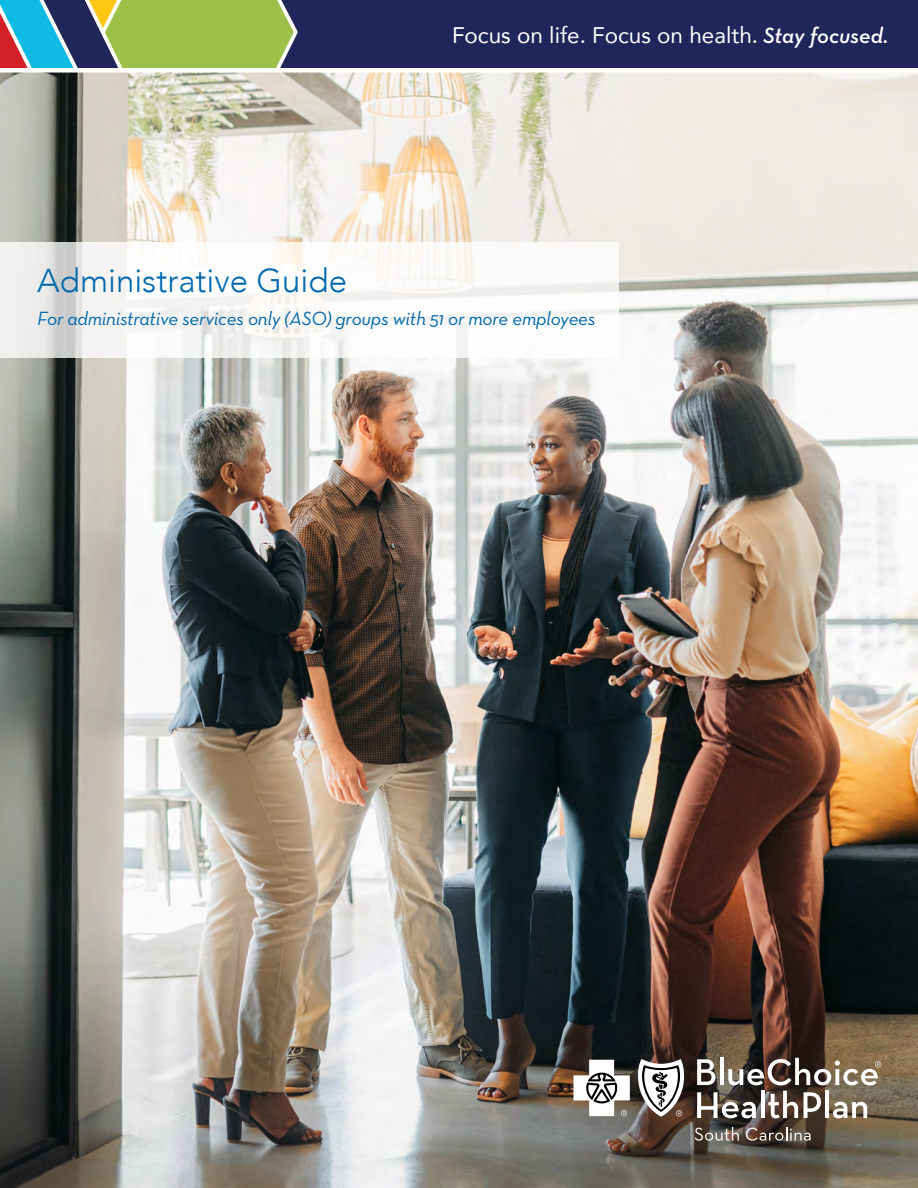
<style>
.page{position:relative;width:918px;height:1188px;background:#fff}
.page>*{position:absolute;margin:0;border:0;box-sizing:border-box;transform-origin:0 0}
.Headers{font:300 33px "Avenir";color:#0068ac}
.Body_copy{font:22.5px "Avenir";color:#fff}
.Headers-2{font:19.5px "Neutraface Text Book Italic Alt";letter-spacing:-.015em;color:#0068ac}
.s1{font-family:"Neutraface Text Demi Italic Alt"}
</style>
<div class="page">
<img style="left:0;top:73px;width:918px;height:1115px">
<svg style="left:574px;top:1060px;width:56px;height:56px"></svg>
<svg style="left:637px;top:1059px;width:48px;height:58px"></svg>
<svg style="left:697px;top:1059px;width:19px;height:26px"></svg>
<hr style="left:720px;top:1058px;width:3px;height:27px;background:#fff">
<svg style="left:697px;top:1092px;width:59px;height:26px"></svg>
<hr style="left:761px;top:1091px;width:4px;height:27px;background:#fff">
<svg style="left:768px;top:1091px;width:30px;height:27px"></svg>
<svg style="left:804px;top:1092px;width:17px;height:26px"></svg>
<hr style="left:825px;top:1091px;width:4px;height:27px;background:#fff">
<svg style="left:833px;top:1102px;width:34px;height:16px"></svg>
<svg style="left:695px;top:1127px;width:44px;height:14px"></svg>
<svg style="left:746px;top:1127px;width:65px;height:14px"></svg>
<svg style="left:728px;top:1058px;width:153px;height:27px"></svg>
<svg style="left:0;top:243px;width:619px;height:115px"></svg>
<div style="left:0;top:0;width:918px;height:70px;background:#20265a"></div>
<svg style="left:0;top:0;width:298px;height:68px"></svg>
<div style="left:0;top:68px;width:918px;height:5px;background:#fff"></div>
<p class="Body_copy" style="left:452px;top:17px;width:438px">Focus on life. Focus on health. <span class="s1">Stay focused.</span></p>
<h1 class="Headers" style="left:37px;top:261px;width:311px">Administrative Guide</h1>
<h1 class="Headers-2" style="left:37px;top:306px;width:560px">For administrative services only (ASO) groups with 51 or more employees</h1>
</div>
